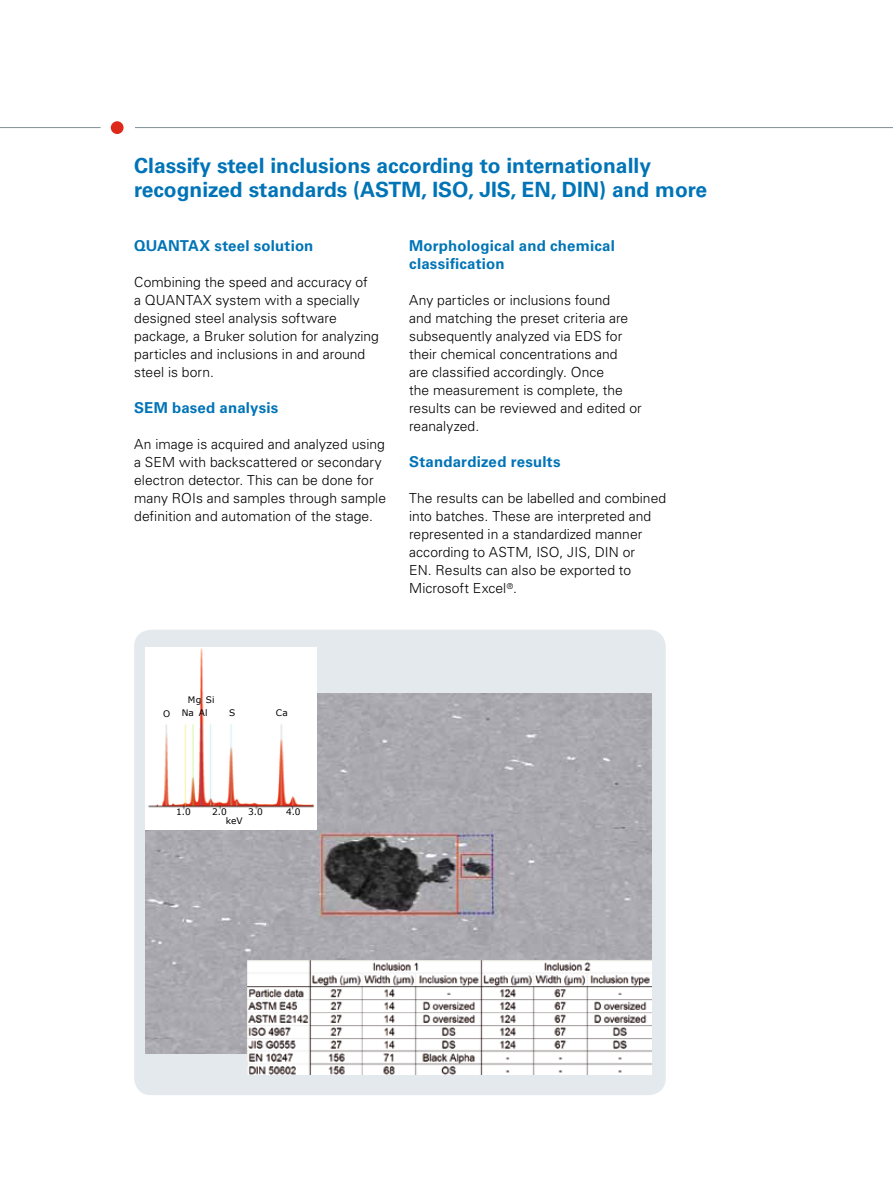
<style>
.page{position:relative;width:893px;height:1187px;background:#fff}
.page>*{position:absolute;margin:0;border:0;box-sizing:border-box;transform-origin:0 0}
.t1{font:700 21px/24px "Univers LT Std";color:#0074b7}
.t2{font:700 15px/18px "Univers LT Std";letter-spacing:.015em;color:#0074b7}
.t3{font:300 13.8px/18px "Univers LT Std";letter-spacing:.005em;color:#000}
.t4{font:9px/12.3px "Verdana";letter-spacing:.02em;color:#000}
</style>
<div class="page">
<hr style="left:135px;top:127px;width:758px;height:1px;background:#808e96">
<div style="left:111px;top:121px;width:13px;height:13px;background:#dc291a;border-radius:50%"></div>
<div style="left:134px;top:629px;width:532px;height:466px;background:#e3e9ec;border-radius:17px"></div>
<img style="left:145px;top:693px;width:506px;height:360px">
<img style="left:248px;top:960px;width:404px;height:114px">
<img style="left:145px;top:647px;width:171px;height:182px">
<hr style="left:0;top:127px;width:101px;height:1px;background:#808e96">
<h1 class="t1" style="left:134px;top:153px;width:574px">Classify steel inclusions according to internationally recognized standards (ASTM, ISO, JIS, EN, DIN) and more</h1>
<p class="t2" style="left:409px;top:237px;width:207px">Morphological and chemical classification</p>
<p class="t3" style="left:409px;top:291px;width:234px">Any particles or inclusions found<br>and matching the preset criteria are subsequently analyzed via EDS for their chemical concentrations and<br>are classified accordingly. Once<br>the measurement is complete, the results can be reviewed and edited or reanalyzed.</p>
<p class="t2" style="left:409px;top:453px;width:153px">Standardized results</p>
<p class="t3" style="left:409px;top:489px;width:259px">The results can be labelled and combined into batches. These are interpreted and represented in a standardized manner according to ASTM, ISO, JIS, DIN or<br>EN. Results can also be exported to Microsoft Excel<sup>®</sup>.</p>
<p class="t2" style="left:134px;top:237px;width:181px">QUANTAX steel solution</p>
<p class="t3" style="left:134px;top:273px;width:246px">Combining the speed and accuracy of<br>a QUANTAX system with a specially designed steel analysis software package, a Bruker solution for analyzing particles and inclusions in and around steel is born.</p>
<p class="t2" style="left:134px;top:399px;width:146px">SEM based analysis</p>
<p class="t3" style="left:134px;top:435px;width:253px">An image is acquired and analyzed using a SEM with backscattered or secondary electron detector. This can be done for many ROIs and samples through sample definition and automation of the stage.</p>
<p class="t4" style="left:199px;top:694px;width:10px;text-indent:-11px">Mg<br>Al</p>
<p class="t4" style="left:206px;top:694px;width:10px">Si</p>
<p class="t4" style="left:163px;top:707px;width:9px">O</p>
<p class="t4" style="left:182px;top:706px;width:14px">Na</p>
<p class="t4" style="left:229px;top:706px;width:8px">S</p>
<p class="t4" style="left:276px;top:706px;width:14px">Ca</p>
<p class="t4" style="left:176px;top:805px;width:16px">1.0</p>
<p class="t4" style="left:212px;top:805px;width:16px">2.0</p>
<p class="t4" style="left:248px;top:805px;width:16px">3.0</p>
<p class="t4" style="left:286px;top:805px;width:16px">4.0</p>
<p class="t4" style="left:226px;top:814px;width:18px">keV</p>
</div>
